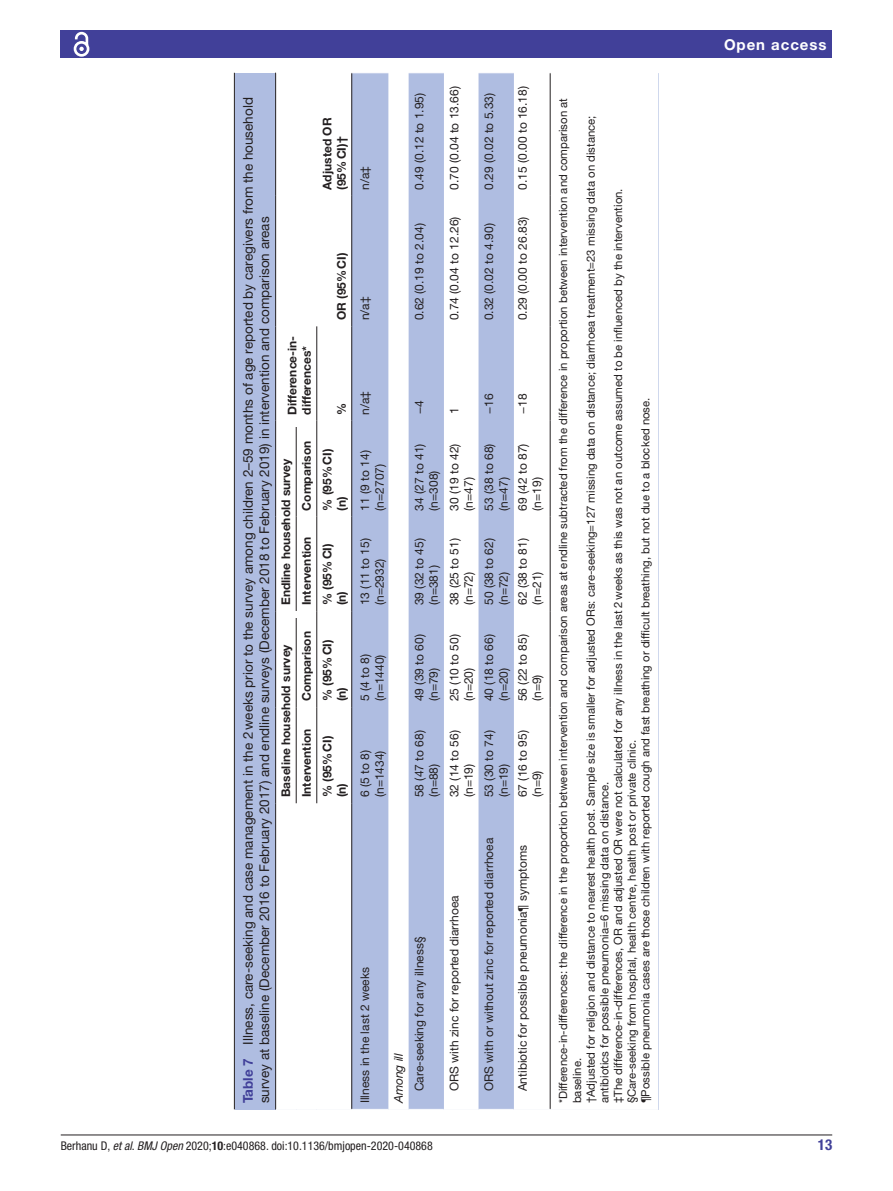
<style>
.page{position:relative;width:893px;height:1191px;background:#fff}
.page>*{position:absolute;margin:0;border:0;box-sizing:border-box;transform-origin:0 0}
.t1{font:700 15px "Helvetica Neue LT Std";letter-spacing:.065em;color:#fff}
.t2{font:700 condensed 15px "Helvetica Neue LT Std";color:#414099}
.t3{font:13.5px/16.5px "Helvetica Neue LT Std";color:#231f20}
.t4{font:12px/14.4px "Helvetica Neue LT Std";color:#231f20}
.t5{font:700 12px/14.4px "Helvetica Neue LT Std";color:#231f20}
.t6{font:condensed 12px "Helvetica Neue LT Std";color:#231f20}
.t7{font:italic 12px "Helvetica Neue LT Std";color:#231f20}
.t8{font:11.4px/13.6px "Helvetica Neue LT Std";color:#231f20}
.s1{font-weight:700;color:#414099}
.s2{font-style:italic}
.s3{font-weight:700}
</style>
<div class="page">
<hr style="left:61px;top:1134px;width:771px;height:1px;background:#231f20">
<div style="left:61px;top:31px;width:771px;height:27px;background:#414099"></div>
<svg style="left:73px;top:31px;width:17px;height:26px"></svg>
<div style="left:235px;top:73px;width:423px;height:1036px;background:#afbde1"></div>
<hr style="left:234px;top:73px;width:1px;height:1036px;background:#231f20">
<div style="left:276px;top:73px;width:382px;height:1036px;background:#fff"></div>
<svg style="left:352px;top:73px;width:162px;height:1036px"></svg>
<hr style="left:351px;top:803px;width:1px;height:306px;background:#231f20">
<hr style="left:351px;top:196px;width:1px;height:130px;background:#231f20">
<hr style="left:351px;top:73px;width:1px;height:123px;background:#231f20">
<hr style="left:275px;top:803px;width:1px;height:306px;background:#231f20">
<hr style="left:275px;top:707px;width:1px;height:96px;background:#231f20">
<hr style="left:275px;top:611px;width:1px;height:96px;background:#231f20">
<hr style="left:275px;top:516px;width:1px;height:95px;background:#231f20">
<hr style="left:275px;top:420px;width:1px;height:96px;background:#231f20">
<hr style="left:275px;top:326px;width:1px;height:94px;background:#231f20">
<hr style="left:275px;top:196px;width:1px;height:130px;background:#231f20">
<hr style="left:275px;top:73px;width:1px;height:123px;background:#231f20">
<hr style="left:296px;top:707px;width:1px;height:96px;background:#231f20">
<hr style="left:296px;top:611px;width:1px;height:96px;background:#231f20">
<hr style="left:296px;top:516px;width:1px;height:95px;background:#231f20">
<hr style="left:296px;top:420px;width:1px;height:96px;background:#231f20">
<hr style="left:316px;top:707px;width:1px;height:96px;background:#231f20">
<hr style="left:351px;top:707px;width:1px;height:96px;background:#231f20">
<hr style="left:316px;top:611px;width:1px;height:96px;background:#231f20">
<hr style="left:351px;top:611px;width:1px;height:96px;background:#231f20">
<hr style="left:316px;top:516px;width:1px;height:95px;background:#231f20">
<hr style="left:351px;top:516px;width:1px;height:95px;background:#231f20">
<hr style="left:316px;top:420px;width:1px;height:96px;background:#231f20">
<hr style="left:351px;top:420px;width:1px;height:96px;background:#231f20">
<hr style="left:316px;top:326px;width:1px;height:94px;background:#231f20">
<hr style="left:351px;top:326px;width:1px;height:94px;background:#231f20">
<hr style="left:550px;top:707px;width:1px;height:96px;background:#231f20">
<hr style="left:550px;top:611px;width:1px;height:96px;background:#231f20">
<hr style="left:550px;top:516px;width:1px;height:95px;background:#231f20">
<hr style="left:550px;top:420px;width:1px;height:96px;background:#231f20">
<hr style="left:550px;top:326px;width:1px;height:94px;background:#231f20">
<hr style="left:550px;top:196px;width:1px;height:130px;background:#231f20">
<hr style="left:550px;top:73px;width:1px;height:123px;background:#231f20">
<hr style="left:550px;top:803px;width:1px;height:306px;background:#231f20">
<hr style="left:580px;top:73px;width:2px;height:1030px;background:#fff">
<hr style="left:608px;top:73px;width:1px;height:1030px;background:#fff">
<hr style="left:621px;top:73px;width:2px;height:1030px;background:#fff">
<hr style="left:635px;top:73px;width:1px;height:1030px;background:#fff">
<hr style="left:649px;top:73px;width:1px;height:1030px;background:#fff">
<svg style="left:294px;top:611px;width:4px;height:6px"></svg>
<svg style="left:294px;top:420px;width:4px;height:6px"></svg>
<p class="t3" style="left:240px;top:1103px;width:1007px;rotate:-90deg"><span class="s1">Table 7</span> Illness, care-seeking and case management in the 2weeks prior to the survey among children 2–59 months of age reported by caregivers from the household survey at baseline (December 2016 to February 2017) and endline surveys (December 2018 to February 2019) in intervention and comparison areas</p>
<p class="t5" style="left:285px;top:414px;width:80px;rotate:-90deg">Difference-in&shy;differences*</p>
<p class="t5" style="left:278px;top:605px;width:148px;rotate:-90deg">Endline household survey</p>
<p class="t5" style="left:299px;top:510px;width:71px;rotate:-90deg">Comparison</p>
<p class="t5" style="left:299px;top:605px;width:70px;rotate:-90deg">Intervention</p>
<p class="t5" style="left:278px;top:797px;width:155px;rotate:-90deg">Baseline household survey</p>
<p class="t5" style="left:299px;top:701px;width:71px;rotate:-90deg">Comparison</p>
<p class="t5" style="left:299px;top:797px;width:70px;rotate:-90deg">Intervention</p>
<p class="t5" style="left:320px;top:190px;width:74px;rotate:-90deg">Adjusted OR (95%CI)†</p>
<p class="t5" style="left:334px;top:320px;width:69px;rotate:-90deg">OR (95%CI)</p>
<p class="t5" style="left:334px;top:414px;width:13px;rotate:-90deg">%</p>
<p class="t5" style="left:320px;top:510px;width:63px;rotate:-90deg">% (95%CI) (n)</p>
<p class="t5" style="left:320px;top:605px;width:63px;rotate:-90deg">% (95%CI) (n)</p>
<p class="t5" style="left:320px;top:701px;width:63px;rotate:-90deg">% (95%CI) (n)</p>
<p class="t5" style="left:320px;top:797px;width:63px;rotate:-90deg">% (95%CI) (n)</p>
<p class="t4" style="left:358px;top:190px;width:25px;rotate:-90deg">n/a‡</p>
<p class="t4" style="left:358px;top:320px;width:25px;rotate:-90deg">n/a‡</p>
<p class="t4" style="left:412px;top:190px;width:99px;rotate:-90deg">0.49 (0.12 to 1.95)</p>
<p class="t4" style="left:412px;top:320px;width:99px;rotate:-90deg">0.62 (0.19 to 2.04)</p>
<p class="t4" style="left:447px;top:190px;width:105px;rotate:-90deg">0.70 (0.04 to 13.66)</p>
<p class="t4" style="left:447px;top:320px;width:105px;rotate:-90deg">0.74 (0.04 to 12.26)</p>
<p class="t4" style="left:358px;top:414px;width:25px;rotate:-90deg">n/a‡</p>
<p class="t4" style="left:358px;top:510px;width:62px;rotate:-90deg">11 (9 to 14) (n=2707)</p>
<p class="t4" style="left:358px;top:605px;width:69px;rotate:-90deg">13 (11 to 15) (n=2932)</p>
<p class="t4" style="left:358px;top:701px;width:49px;rotate:-90deg">5 (4 to 8) (n=1440)</p>
<p class="t4" style="left:358px;top:797px;width:49px;rotate:-90deg">6 (5 to 8) (n=1434)</p>
<p class="t4" style="left:412px;top:414px;width:15px;rotate:-90deg">−4</p>
<p class="t4" style="left:447px;top:414px;width:8px;rotate:-90deg">1</p>
<p class="t4" style="left:412px;top:510px;width:69px;rotate:-90deg">34 (27 to 41) (n=308)</p>
<p class="t4" style="left:447px;top:510px;width:69px;rotate:-90deg">30 (19 to 42) (n=47)</p>
<p class="t4" style="left:412px;top:605px;width:69px;rotate:-90deg">39 (32 to 45) (n=381)</p>
<p class="t4" style="left:447px;top:605px;width:69px;rotate:-90deg">38 (25 to 51) (n=72)</p>
<p class="t4" style="left:412px;top:701px;width:69px;rotate:-90deg">49 (39 to 60) (n=79)</p>
<p class="t4" style="left:447px;top:701px;width:69px;rotate:-90deg">25 (10 to 50) (n=20)</p>
<p class="t4" style="left:412px;top:797px;width:69px;rotate:-90deg">58 (47 to 68) (n=88)</p>
<p class="t4" style="left:447px;top:797px;width:69px;rotate:-90deg">32 (14 to 56) (n=19)</p>
<p class="t4" style="left:358px;top:1103px;width:138px;rotate:-90deg">Illness in the last 2 weeks</p>
<p class="t7" style="left:391px;top:1103px;width:52px;rotate:-90deg">Among ill</p>
<p class="t4" style="left:412px;top:1091px;width:156px;rotate:-90deg">Care-seeking for any illness§</p>
<p class="t4" style="left:447px;top:1091px;width:198px;rotate:-90deg">ORS with zinc for reported diarrhoea</p>
<p class="t4" style="left:515px;top:190px;width:105px;rotate:-90deg">0.15 (0.00 to 16.18)</p>
<p class="t8" style="left:556px;top:1103px;width:1006px;rotate:-90deg">*Difference-in-differences: the difference in the proportion between intervention and comparison areas at endline subtracted from the difference in proportion between intervention and comparison at baseline.<br>†Adjusted for religion and distance to nearest health post. Sample size is smaller for adjusted ORs: care-seeking=127 missing data on distance; diarrhoea treatment=23 missing data on distance; antibiotics for possible pneumonia=6 missing data on distance.<br>‡The difference-in-differences, OR and adjusted OR were not calculated for any illness in the last 2weeks as this was not an outcome assumed to be influenced by the intervention.<br>§Care-seeking from hospital, health centre, health post or private clinic.<br>¶Possible pneumonia cases are those children with reported cough and fast breathing or difficult breathing, but not due to a blocked nose.</p>
<p class="t4" style="left:482px;top:190px;width:99px;rotate:-90deg">0.29 (0.02 to 5.33)</p>
<p class="t4" style="left:515px;top:320px;width:105px;rotate:-90deg">0.29 (0.00 to 26.83)</p>
<p class="t4" style="left:482px;top:320px;width:99px;rotate:-90deg">0.32 (0.02 to 4.90)</p>
<p class="t4" style="left:482px;top:414px;width:22px;rotate:-90deg">−16</p>
<p class="t4" style="left:515px;top:414px;width:22px;rotate:-90deg">−18</p>
<p class="t4" style="left:515px;top:510px;width:69px;rotate:-90deg">69 (42 to 87) (n=19)</p>
<p class="t4" style="left:482px;top:510px;width:69px;rotate:-90deg">53 (38 to 68) (n=47)</p>
<p class="t4" style="left:515px;top:605px;width:69px;rotate:-90deg">62 (38 to 81) (n=21)</p>
<p class="t4" style="left:482px;top:605px;width:69px;rotate:-90deg">50 (38 to 62) (n=72)</p>
<p class="t4" style="left:515px;top:701px;width:69px;rotate:-90deg">56 (22 to 85) (n=9)</p>
<p class="t4" style="left:482px;top:701px;width:69px;rotate:-90deg">40 (18 to 66) (n=20)</p>
<p class="t4" style="left:515px;top:797px;width:69px;rotate:-90deg">67 (16 to 95) (n=9)</p>
<p class="t4" style="left:482px;top:797px;width:69px;rotate:-90deg">53 (30 to 74) (n=19)</p>
<p class="t4" style="left:482px;top:1091px;width:255px;rotate:-90deg">ORS with or without zinc for reported diarrhoea</p>
<p class="t4" style="left:515px;top:1091px;width:248px;rotate:-90deg">Antibiotic for possible pneumonia¶ symptoms</p>
<h1 class="t1" style="left:724px;top:35px;width:104px">Open access</h1>
<p class="t6" style="left:61px;top:1138px;width:374px">Berhanu D, <span class="s2">et al</span>. <span class="s2">BMJ Open</span> 2020;<span class="s3">10</span>:e040868. doi:10.1136/bmjopen-2020-040868</p>
<h1 class="t2" style="left:818px;top:1135px;width:16px">13</h1>
</div>
